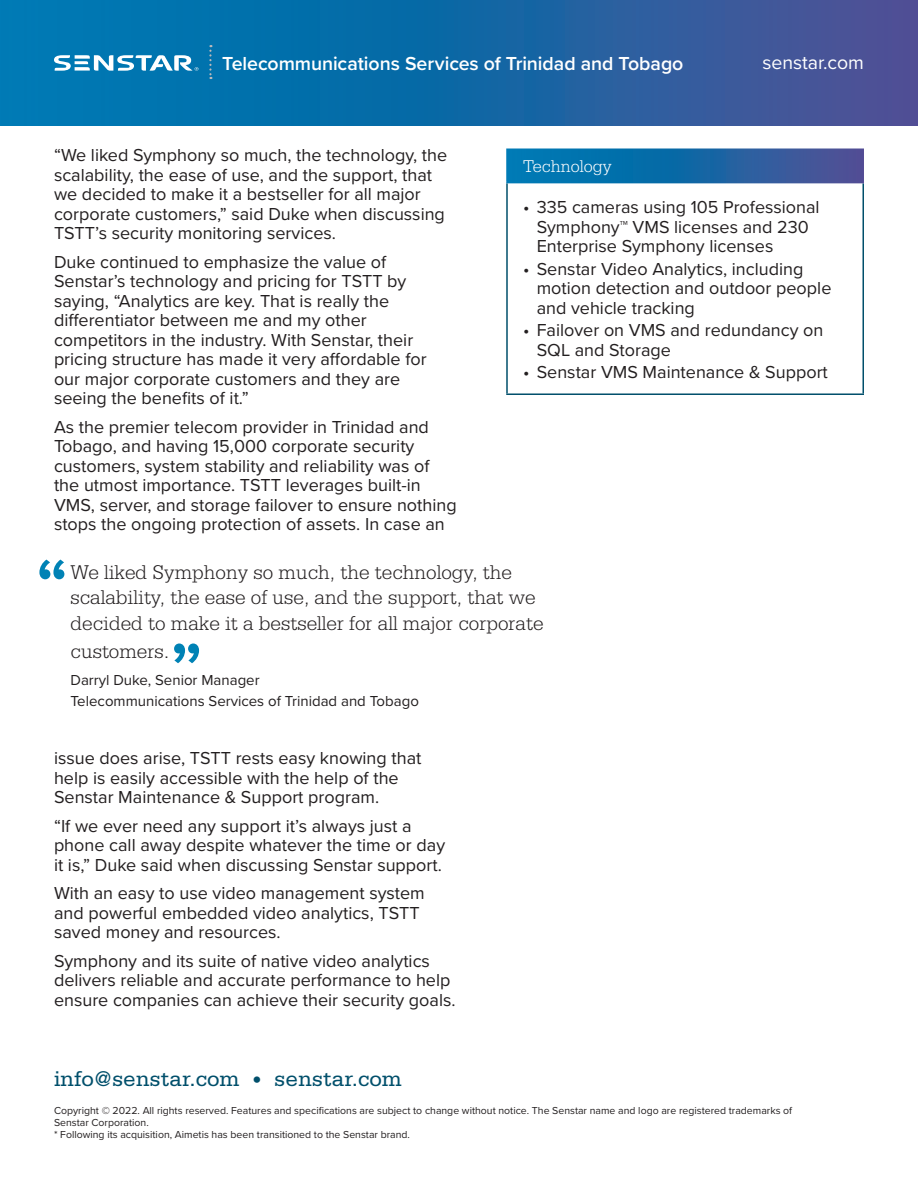
<style>
.page{position:relative;width:918px;height:1188px;background:#fff}
.page>*{position:absolute;margin:0;border:0;box-sizing:border-box;transform-origin:0 0}
.t1{font:600 75.75px "Proxima Nova";color:#0082b5}
.t2{font:22.5px "Serifa Std";color:#004f6b}
.Body{font:300 21px/25.2px "Serifa Std";color:#231f20}
.t3{font:600 19.5px "Proxima Nova";letter-spacing:-.005em;color:#fff}
.t4{font:19.5px "Proxima Nova";color:#fff}
.Body-2{font:18px/19.5px "Proxima Nova";color:#231f20}
.Table_Titles{font:300 18px "Serifa Std";color:#fff}
.Body-3{font:15px "Proxima Nova";color:#231f20}
.Body-4{font:10.5px/12px "Proxima Nova";color:#231f20}
.s1{font-size:22.5px}
.s2{font-size:19.5px}
</style>
<div class="page">
<svg style="left:508px;top:150px;width:354px;height:32px;background:#1a66a5"></svg>
<hr style="left:506px;top:183px;width:2px;height:210px;background:#004f6b">
<hr style="left:862px;top:183px;width:2px;height:210px;background:#004f6b">
<hr style="left:506px;top:393px;width:358px;height:2px;background:#004f6b">
<svg style="left:0;top:0;width:918px;height:125px;background:#1a66a4"></svg>
<svg style="left:54px;top:55px;width:144px;height:16px"></svg>
<svg style="left:209px;top:45px;width:3px;height:34px"></svg>
<p class="t3" style="left:222px;top:49px;width:463px">Telecommunications Services of Trinidad and Tobago</p>
<p class="t4" style="left:762px;top:48px;width:103px">senstar.com</p>
<p class="Body-2" style="left:54px;top:145px;width:395px">“We liked Symphony so much, the technology, the scalability, the ease of use, and the support, that we decided to make it a bestseller for all major corporate customers,” said Duke when discussing TSTT’s security monitoring services.</p>
<p class="Body-2" style="left:54px;top:251px;width:374px">Duke continued to emphasize the value of Senstar’s technology and pricing for TSTT by saying, “Analytics are key. That is really the differentiator between me and my other competitors in the industry. With Senstar, their pricing structure has made it very affordable for our major corporate customers and they are seeing the benefits of it.”</p>
<p class="Body-2" style="left:54px;top:416px;width:404px">As the premier telecom provider in Trinidad and Tobago, and having 15,000 corporate security customers, system stability and reliability was of the utmost importance. TSTT leverages built-in VMS, server, and storage failover to ensure nothing stops the ongoing protection of assets. In case an</p>
<p class="Table_Titles" style="left:523px;top:156px;width:90px">Technology</p>
<p class="Body-2" style="left:537px;top:197px;width:285px;text-indent:-14px">• 335 cameras using 105 Professional<br>Symphony™ VMS licenses and 230<br>Enterprise Symphony licenses</p>
<p class="Body-2" style="left:537px;top:258px;width:296px;text-indent:-14px">• Senstar Video Analytics, including motion detection and outdoor people and vehicle tracking</p>
<p class="Body-2" style="left:537px;top:320px;width:288px;text-indent:-14px">• Failover on VMS and redundancy on<br>SQL and Storage</p>
<p class="Body-2" style="left:523px;top:362px;width:306px">• Senstar VMS Maintenance &amp; Support</p>
<h1 class="t1" style="left:36px;top:529px;width:34px">“</h1>
<p class="Body" style="left:70px;top:560px;width:475px">We liked Symphony so much, the technology, the scalability, the ease of use, and the support, that we decided to make it a bestseller for all major corporate</p>
<p class="Body" style="left:70px;top:639px;width:100px">customers<span class="s1">.</span></p>
<p class="Body-3" style="left:70px;top:669px;width:191px">Darryl Duke, Senior Manager</p>
<p class="Body-3" style="left:70px;top:690px;width:350px">Telecommunications Services of Trinidad and Tobago</p>
<h1 class="t1" style="left:203px;top:694px;width:34px;rotate:-180deg">“</h1>
<p class="Body-2" style="left:54px;top:748px;width:369px">issue does arise, TSTT rests easy knowing that help is easily accessible with the help of the<br>Senstar Maintenance &amp; Support program.</p>
<p class="Body-2" style="left:54px;top:815px;width:393px">“If we ever need any support it’s always just a phone call away despite whatever the time or day it is,” Duke said when discussing Senstar support.</p>
<p class="Body-2" style="left:54px;top:883px;width:372px">With an easy to use video management system and powerful embedded video analytics, TSTT saved money and resources.</p>
<p class="Body-2" style="left:54px;top:950px;width:403px">Symphony and its suite of native video analytics delivers reliable and accurate performance to help ensure companies can achieve their security goals.</p>
<p class="t2" style="left:54px;top:1067px;width:349px">info@senstar.com <span class="s2">•</span> senstar.com</p>
<p class="Body-4" style="left:54px;top:1104px;width:740px">Copyright © 2022. All rights reserved. Features and specifications are subject to change without notice. The Senstar name and logo are registered trademarks of<br>Senstar Corporation.<br>* Following its acquisition, Aimetis has been transitioned to the Senstar brand.</p>
</div>
